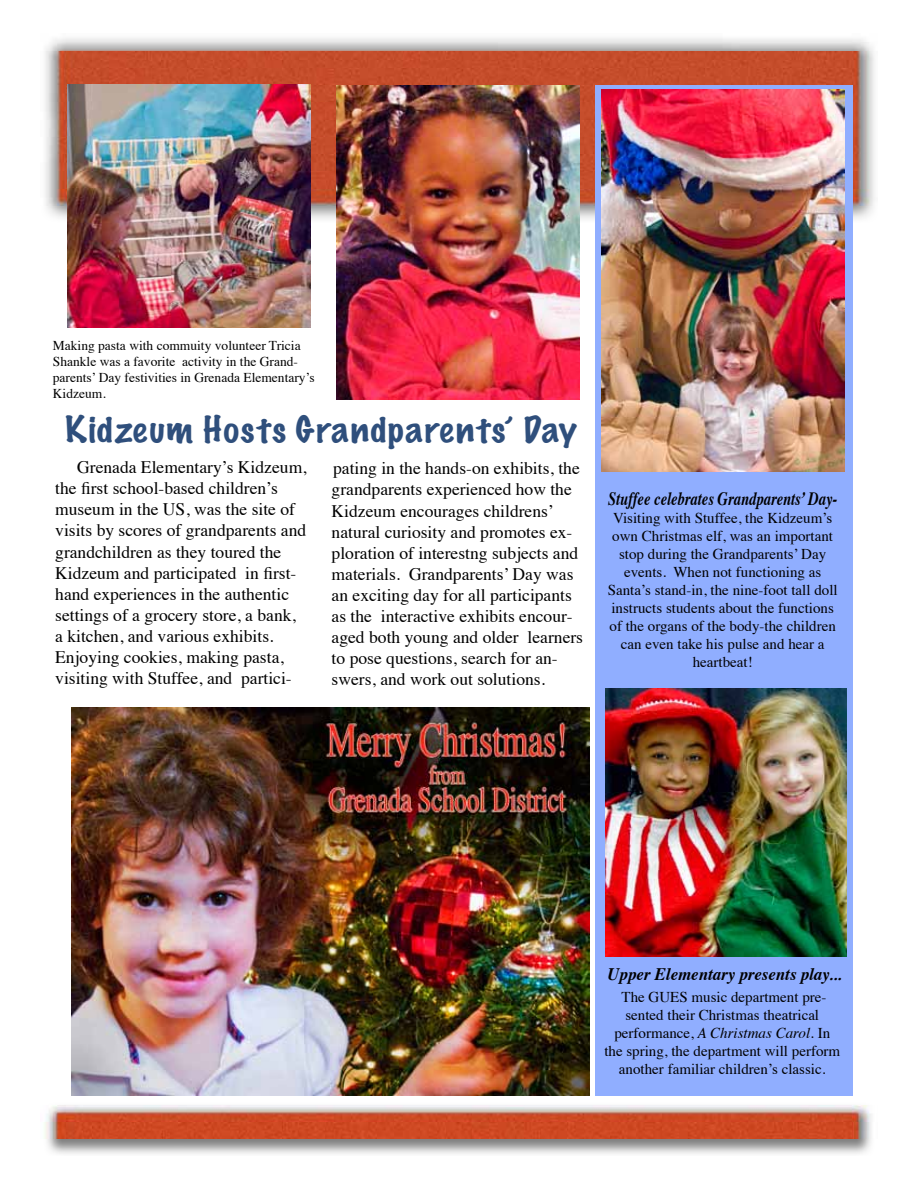
<style>
.page{position:relative;width:918px;height:1188px;background:#fff}
.page>*{position:absolute;margin:0;border:0;box-sizing:border-box;transform-origin:0 0}
.t1{font:100 33px "Marker Felt";letter-spacing:.035em;color:#2f4f7c;scale:1.15 1}
.t2{font:italic 700 18.75px "Times";color:#000;scale:.78 1}
.t3{font:17.55px/21px "Times";color:#000}
.t4{font:italic 700 17.55px "Times";color:#000;scale:.96 1}
.t5{font:15px/18px "Times";color:#000;text-align:center}
.t6{font:13.5px/16.2px "Times";color:#000}
.s1{font-style:italic}
</style>
<div class="page">
<img style="left:44px;top:38px;width:831px;height:1116px">
<img style="left:68px;top:85px;width:242px;height:243px">
<img style="left:71px;top:708px;width:519px;height:388px">
<img style="left:336px;top:86px;width:243px;height:313px">
<div style="left:595px;top:85px;width:257px;height:1010px;background:#90aeff"></div>
<img style="left:602px;top:89px;width:243px;height:383px">
<img style="left:605px;top:689px;width:242px;height:268px">
<p class="t6" style="left:53px;top:336px;width:263px">Making pasta with commuity volunteer Tricia Shankle was a favorite activity in the Grand&shy;parents’ Day festivities in Grenada Elementary’s Kidzeum.</p>
<h1 class="t1" style="left:65px;top:406px;width:446px">Kidzeum Hosts Grandparents’ Day</h1>
<p class="t3" style="left:55px;top:455px;width:253px;text-indent:22px">Grenada Elementary’s Kidzeum, the first school-based children’s museum in the US, was the site of visits by scores of grandparents and grandchildren as they toured the Kidzeum and participated in first&shy;hand experiences in the authentic settings of a grocery store, a bank, a kitchen, and various exhibits.<br>Enjoying cookies, making pasta, visiting with Stuffee, and partici-</p>
<p class="t3" style="left:332px;top:457px;width:253px">pating in the hands-on exhibits, the grandparents experienced how the Kidzeum encourages childrens’ natural curiosity and promotes ex&shy;ploration of interestng subjects and materials. Grandparents’ Day was an exciting day for all participants as the interactive exhibits encour&shy;aged both young and older learners to pose questions, search for an&shy;swers, and work out solutions.</p>
<p class="t2" style="left:608px;top:481px;width:296px">Stuffee celebrates Grandparents’ Day-</p>
<p class="t5" style="left:608px;top:507px;width:231px">Visiting with Stuffee, the Kidzeum’s own Christmas elf, was an important stop during the Grandparents’ Day events. When not functioning as Santa’s stand-in, the nine-foot tall doll instructs students about the functions of the organs of the body-the children can even take his pulse and hear a heartbeat!</p>
<p class="t4" style="left:608px;top:957px;width:246px">Upper Elementary presents play...</p>
<p class="t5" style="left:604px;top:987px;width:237px">The GUES music department pre&shy;sented their Christmas theatrical performance, <span class="s1">A Christmas Carol.</span> In the spring, the department will perform another familiar children’s classic.</p>
</div>
